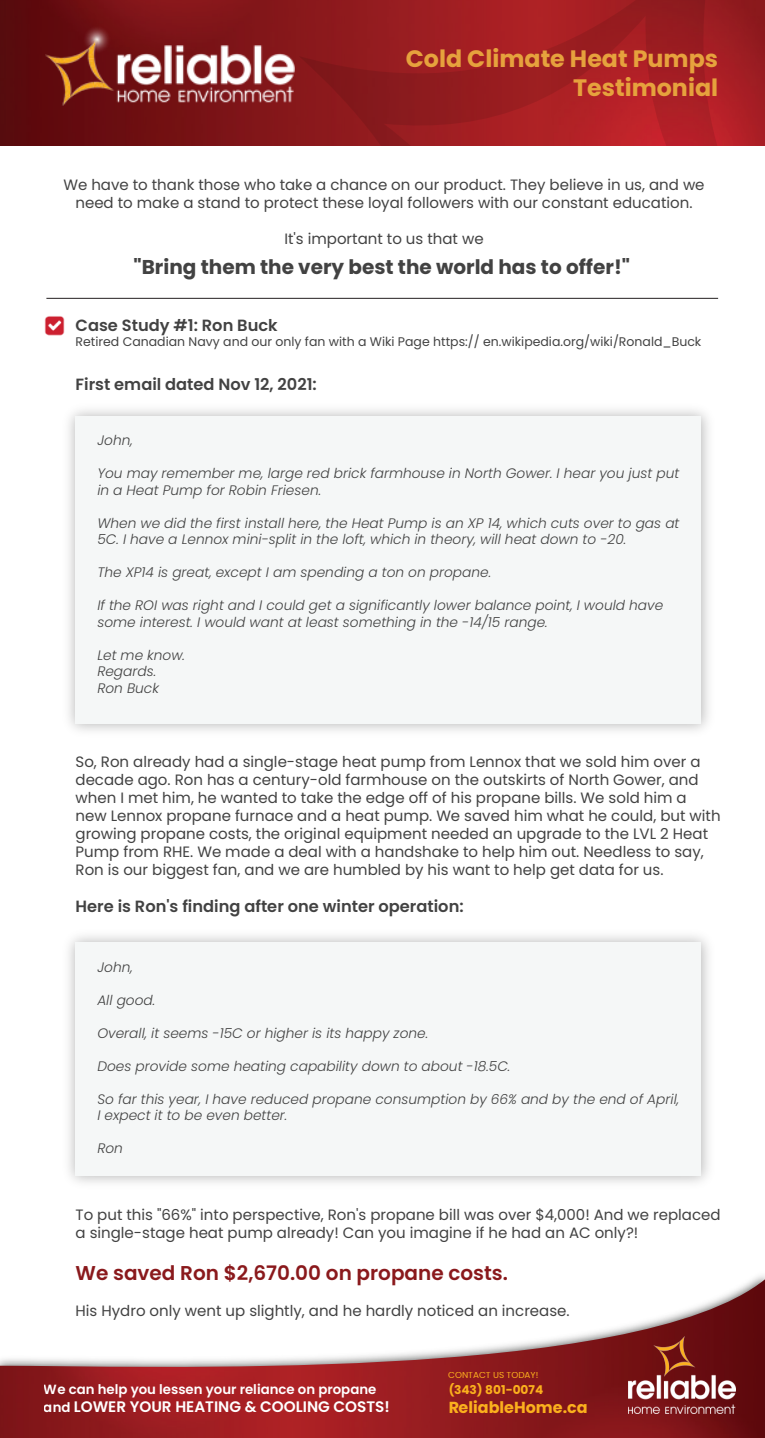
<style>
.page{position:relative;width:765px;height:1438px;background:#fff}
.page>*{position:absolute;margin:0;border:0;box-sizing:border-box;transform-origin:0 0}
.t1{font:700 23.75px/28.5px "Poppins";color:#e6a23d;text-align:right}
.t2{font:700 20px "Poppins";color:#424242}
.t3{font:600 20px "Poppins";color:#8a191c}
.t4{font:600 16.25px "Poppins";color:#424242}
.t5{font:700 16px "Poppins";color:#fbb01d}
.t6{font:600 15.25px "Poppins";color:#fff}
.t7{font:15px/18px "Poppins";color:#424242}
.t8{font:italic 300 13.75px/16.5px "Poppins";color:#424242}
.t9{font:600 13.38px "Poppins";color:#fff}
.t10{font:12.5px "Poppins";color:#424242}
.t11{font:700 12.12px "Poppins";color:#fbb01d}
.t12{font:8.88px "Poppins";color:#fbb01d}
.s1{font-size:13.38px}
</style>
<div class="page">
<img style="left:0;top:0;width:299px;height:145px">
<svg style="left:299px;top:0;width:466px;height:145px;background:#9e1d21"></svg>
<img style="left:45px;top:25px;width:249px;height:80px">
<div style="left:76px;top:416px;width:625px;height:308px;background:#f5f7f7"></div>
<div style="left:76px;top:943px;width:625px;height:233px;background:#f5f7f7"></div>
<img style="left:45px;top:316px;width:20px;height:20px">
<hr style="left:46px;top:298px;width:672px;height:1px;background:#231f20">
<img style="left:0;top:1279px;width:765px;height:159px">
<img style="left:628px;top:1337px;width:108px;height:77px">
<h1 class="t1" style="left:406px;top:45px;width:314px">Cold Climate Heat Pumps<br>Testimonial</h1>
<p class="t7" style="left:63px;top:176px;width:643px;text-align:center">We have to thank those who take a chance on our product. They believe in us, and we need to make a stand to protect these loyal followers with our constant education.</p>
<p class="t7" style="left:284px;top:230px;width:201px">It's important to us that we</p>
<h2 class="t2" style="left:134px;top:256px;width:498px">"Bring them the very best the world has to offer!"</h2>
<p class="t4" style="left:76px;top:318px;width:204px">Case Study #1: Ron Buck</p>
<p class="t10" style="left:76px;top:334px;width:627px">Retired Canadian Navy and our only fan with a Wiki Page https:// en.wikipedia.org/wiki/Ronald_Buck</p>
<p class="t4" style="left:76px;top:377px;width:243px">First email dated Nov 12, 2021:</p>
<p class="t8" style="left:97px;top:432px;width:37px">John,</p>
<p class="t8" style="left:97px;top:465px;width:583px">You may remember me, large red brick farmhouse in North Gower. I hear you just put in a Heat Pump for Robin Friesen.</p>
<p class="t8" style="left:97px;top:515px;width:584px">When we did the first install here, the Heat Pump is an XP 14, which cuts over to gas at<br>5C. I have a Lennox mini-split in the loft, which in theory, will heat down to -20.</p>
<p class="t8" style="left:97px;top:564px;width:395px">The XP14 is great, except I am spending a ton on propane.</p>
<p class="t8" style="left:97px;top:597px;width:567px">If the ROI was right and I could get a significantly lower balance point, I would have some interest. I would want at least something in the -14/15 range.</p>
<p class="t8" style="left:97px;top:647px;width:89px">Let me know.<br>Regards.<br>Ron Buck</p>
<p class="t7" style="left:76px;top:753px;width:647px">So, Ron already had a single-stage heat pump from Lennox that we sold him over a decade ago. Ron has a century-old farmhouse on the outskirts of North Gower, and when I met him, he wanted to take the edge off of his propane bills. We sold him a new Lennox propane furnace and a heat pump. We saved him what he could, but with growing propane costs, the original equipment needed an upgrade to the LVL 2 Heat Pump from RHE. We made a deal with a handshake to help him out. Needless to say, Ron is our biggest fan, and we are humbled by his want to help get data for us.</p>
<p class="t4" style="left:76px;top:899px;width:390px">Here is Ron's finding after one winter operation:</p>
<p class="t8" style="left:97px;top:959px;width:37px">John,</p>
<p class="t8" style="left:97px;top:992px;width:60px">All good.</p>
<p class="t8" style="left:97px;top:1025px;width:332px">Overall, it seems -15C or higher is its happy zone.</p>
<p class="t8" style="left:97px;top:1058px;width:415px">Does provide some heating capability down to about -18.5C.</p>
<p class="t8" style="left:97px;top:1091px;width:583px">So far this year, I have reduced propane consumption by 66% and by the end of April,<br>I expect it to be even better.</p>
<p class="t8" style="left:97px;top:1140px;width:27px">Ron</p>
<p class="t7" style="left:76px;top:1206px;width:647px">To put this "66%" into perspective, Ron's propane bill was over $4,000! And we replaced a single-stage heat pump already! Can you imagine if he had an AC only?!</p>
<h2 class="t3" style="left:76px;top:1264px;width:434px">We saved Ron $2,670.00 on propane costs.</h2>
<p class="t7" style="left:76px;top:1302px;width:496px">His Hydro only went up slightly, and he hardly noticed an increase.</p>
<p class="t9" style="left:44px;top:1383px;width:334px">We can help you lessen your reliance on propane</p>
<p class="t6" style="left:44px;top:1400px;width:348px"><span class="s1">and</span> LOWER YOUR HEATING &amp; COOLING COSTS!</p>
<p class="t12" style="left:448px;top:1370px;width:92px">CONTACT US TODAY!</p>
<p class="t11" style="left:448px;top:1383px;width:96px">(343) 801-0074</p>
<p class="t5" style="left:448px;top:1399px;width:141px">ReliableHome.ca</p>
</div>
